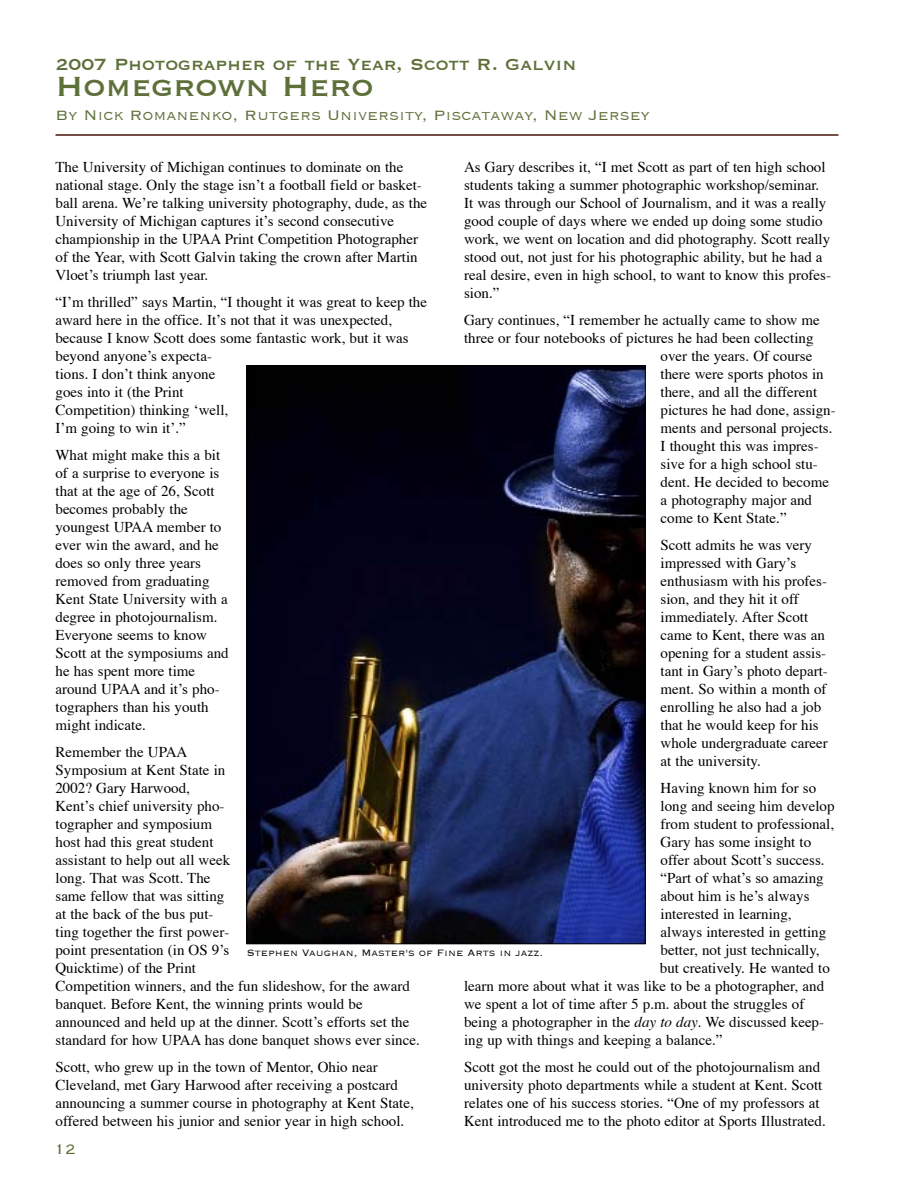
<style>
.page{position:relative;width:918px;height:1188px;background:#fff}
.page>*{position:absolute;margin:0;border:0;box-sizing:border-box;transform-origin:0 0}
.t1{font:36px "Copperplate";color:#5d7039}
.t2{font:21px "Copperplate";color:#5d7039}
.t3{font:300 18px "Copperplate";color:#5d7039}
.t4{font:15px/18px "Times";color:#000}
.t5{font:300 12px "Copperplate";color:#000}
.s1{font-style:italic}
</style>
<div class="page">
<hr style="left:56px;top:134px;width:782px;height:2px;background:#4a160f">
<img style="left:248px;top:367px;width:396px;height:575px">
<h2 class="t2" style="left:56px;top:54px;width:522px">2007 Photographer of the Year, Scott R. Galvin</h2>
<h1 class="t1" style="left:56px;top:69px;width:320px">Homegrown Hero</h1>
<p class="t3" style="left:56px;top:106px;width:596px">By Nick Romanenko, Rutgers University, Piscataway, New Jersey</p>
<p class="t4" style="left:56px;top:160px;width:373px">The University of Michigan continues to dominate on the national stage. Only the stage isn’t a football field or basket&shy;ball arena. We’re talking university photography, dude, as the University of Michigan captures it’s second consecutive championship in the UPAA Print Competition Photographer of the Year, with Scott Galvin taking the crown after Martin Vloet’s triumph last year.</p>
<p class="t4" style="left:56px;top:295px;width:373px">“I’m thrilled” says Martin, “I thought it was great to keep the award here in the office. It’s not that it was unexpected, because I know Scott does some fantastic work, but it was beyond anyone’s expecta-<br>tions. I don’t think anyone<br>goes into it (the Print<br>Competition) thinking ‘well,<br>I’m going to win it’.”</p>
<p class="t4" style="left:56px;top:448px;width:175px">What might make this a bit of a surprise to everyone is that at the age of 26, Scott becomes probably the youngest UPAA member to ever win the award, and he does so only three years removed from graduating<br>Kent State University with a degree in photojournalism.<br>Everyone seems to know<br>Scott at the symposiums and he has spent more time around UPAA and it’s pho&shy;tographers than his youth might indicate.</p>
<p class="t4" style="left:56px;top:745px;width:366px">Remember the UPAA<br>Symposium at Kent State in<br>2002? Gary Harwood,<br>Kent’s chief university pho-<br>tographer and symposium<br>host had this great student<br>assistant to help out all week<br>long. That was Scott. The<br>same fellow that was sitting<br>at the back of the bus put-<br>ting together the first power-<br>point presentation (in OS 9’s<br>Quicktime) of the Print<br>Competition winners, and the fun slideshow, for the award banquet. Before Kent, the winning prints would be announced and held up at the dinner. Scott’s efforts set the standard for how UPAA has done banquet shows ever since.</p>
<p class="t4" style="left:56px;top:1060px;width:360px">Scott, who grew up in the town of Mentor, Ohio near Cleveland, met Gary Harwood after receiving a postcard announcing a summer course in photography at Kent State, offered between his junior and senior year in high school.</p>
<p class="t4" style="left:464px;top:160px;width:368px">As Gary describes it, “I met Scott as part of ten high school students taking a summer photographic workshop/seminar.<br>It was through our School of Journalism, and it was a really good couple of days where we ended up doing some studio work, we went on location and did photography. Scott really stood out, not just for his photographic ability, but he had a real desire, even in high school, to want to know this profes&shy;sion.”</p>
<p class="t4" style="left:464px;top:313px;width:357px">Gary continues, “I remember he actually came to show me</p>
<p class="t4" style="left:464px;top:331px;width:351px">three or four notebooks of pictures he had been collecting</p>
<p class="t4" style="left:661px;top:349px;width:153px">over the years. Of course</p>
<p class="t4" style="left:661px;top:367px;width:165px">there were sports photos in</p>
<p class="t4" style="left:661px;top:385px;width:158px">there, and all the different</p>
<p class="t4" style="left:661px;top:403px;width:177px">pictures he had done, assign-</p>
<p class="t4" style="left:661px;top:421px;width:173px">ments and personal projects.</p>
<p class="t4" style="left:661px;top:439px;width:160px">I thought this was impres-</p>
<p class="t4" style="left:661px;top:457px;width:159px">sive for a high school stu-</p>
<p class="t4" style="left:661px;top:475px;width:170px">dent. He decided to become</p>
<p class="t4" style="left:661px;top:493px;width:153px">a photography major and</p>
<p class="t4" style="left:661px;top:511px;width:128px">come to Kent State.”</p>
<p class="t4" style="left:661px;top:538px;width:169px">Scott admits he was very impressed with Gary’s enthusiasm with his profes&shy;sion, and they hit it off immediately. After Scott came to Kent, there was an opening for a student assis&shy;tant in Gary’s photo depart&shy;ment. So within a month of enrolling he also had a job that he would keep for his whole undergraduate career at the university.</p>
<p class="t4" style="left:661px;top:781px;width:157px">Having known him for so</p>
<p class="t4" style="left:661px;top:799px;width:175px">long and seeing him develop</p>
<p class="t4" style="left:661px;top:817px;width:175px">from student to professional,</p>
<p class="t4" style="left:661px;top:835px;width:152px">Gary has some insight to</p>
<p class="t4" style="left:661px;top:853px;width:166px">offer about Scott’s success.</p>
<p class="t4" style="left:661px;top:871px;width:165px">“Part of what’s so amazing</p>
<p class="t4" style="left:661px;top:889px;width:150px">about him is he’s always</p>
<p class="t4" style="left:661px;top:907px;width:133px">interested in learning,</p>
<p class="t4" style="left:661px;top:925px;width:167px">always interested in getting</p>
<p class="t4" style="left:661px;top:943px;width:161px">better, not just technically,</p>
<p class="t4" style="left:660px;top:961px;width:172px">but creatively. He wanted to</p>
<p class="t4" style="left:464px;top:979px;width:362px">learn more about what it was like to be a photographer, and</p>
<p class="t4" style="left:464px;top:997px;width:342px">we spent a lot of time after 5 p.m. about the struggles of</p>
<p class="t4" style="left:464px;top:1015px;width:362px">being a photographer in the <span class="s1">day to day</span>. We discussed keep-</p>
<p class="t4" style="left:464px;top:1033px;width:260px">ing up with things and keeping a balance.”</p>
<p class="t4" style="left:464px;top:1060px;width:363px">Scott got the most he could out of the photojournalism and university photo departments while a student at Kent. Scott relates one of his success stories. “One of my professors at Kent introduced me to the photo editor at Sports Illustrated.</p>
<p class="t5" style="left:247px;top:947px;width:298px">Stephen Vaughan, Master's of Fine Arts in jazz.</p>
<p class="t3" style="left:54px;top:1140px;width:23px">12</p>
</div>
